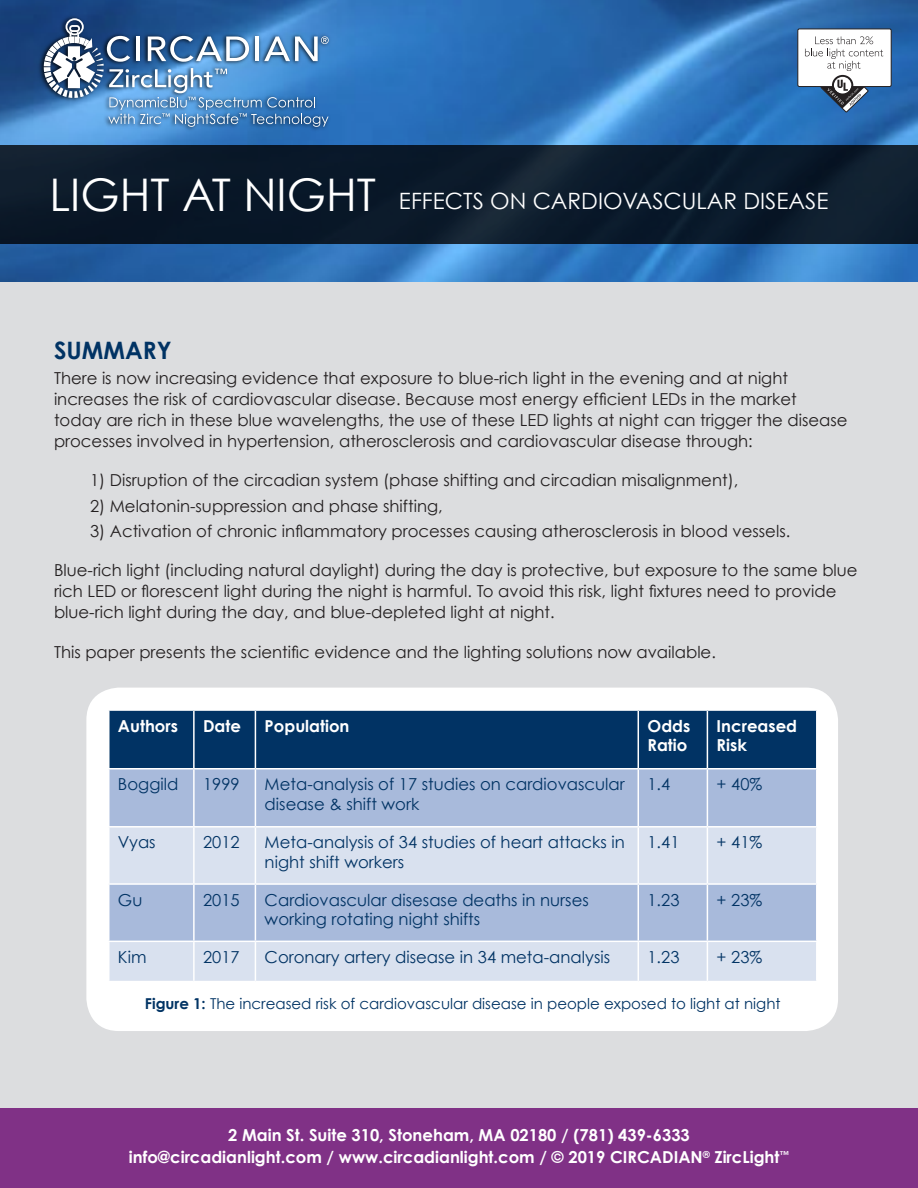
<style>
.page{position:relative;width:918px;height:1188px;background:#fff}
.page>*{position:absolute;margin:0;border:0;box-sizing:border-box;transform-origin:0 0}
.t1{font:45px "Century Gothic";color:#fff}
.t2{font:700 24px "Century Gothic";color:#013364}
.t3{font:22.5px "Century Gothic";color:#fff}
.indent{font:16.5px/21px "Century Gothic";color:#231f20}
.t4{font:16.5px/19.8px "Century Gothic";color:#013364}
.t5{font:700 16.5px "Century Gothic";color:#fff}
.t6{font:15px "Century Gothic";color:#013364}
.s1{font-weight:700}
</style>
<div class="page">
<div style="left:0;top:86px;width:918px;height:1085px;background:#dcdddf"></div>
<div style="left:0;top:1108px;width:918px;height:80px;background:#803186"></div>
<img style="left:0;top:0;width:918px;height:282px">
<div style="left:0;top:146px;width:918px;height:98px;background:#0a1929"></div>
<div style="left:86px;top:688px;width:752px;height:343px;background:#fff;border-radius:32px"></div>
<div style="left:110px;top:711px;width:706px;height:57px;background:#013364"></div>
<div style="left:110px;top:770px;width:706px;height:56px;background:#a8badb"></div>
<svg style="left:110px;top:828px;width:706px;height:153px;background:#c7d2e7"></svg>
<hr style="left:193px;top:711px;width:2px;height:57px;background:#fff">
<hr style="left:255px;top:711px;width:1px;height:57px;background:#fff">
<hr style="left:638px;top:711px;width:1px;height:57px;background:#fff">
<hr style="left:707px;top:711px;width:1px;height:57px;background:#fff">
<hr style="left:193px;top:769px;width:2px;height:57px;background:#fff">
<hr style="left:255px;top:769px;width:1px;height:57px;background:#fff">
<hr style="left:638px;top:769px;width:1px;height:57px;background:#fff">
<hr style="left:707px;top:769px;width:1px;height:57px;background:#fff">
<hr style="left:193px;top:828px;width:2px;height:55px;background:#fff">
<hr style="left:255px;top:828px;width:1px;height:55px;background:#fff">
<hr style="left:638px;top:828px;width:1px;height:55px;background:#fff">
<hr style="left:707px;top:828px;width:1px;height:55px;background:#fff">
<hr style="left:108px;top:883px;width:86px;height:2px;background:#fff">
<hr style="left:194px;top:883px;width:61px;height:2px;background:#fff">
<hr style="left:193px;top:885px;width:2px;height:56px;background:#fff">
<hr style="left:255px;top:883px;width:383px;height:2px;background:#fff">
<hr style="left:255px;top:885px;width:1px;height:56px;background:#fff">
<hr style="left:638px;top:883px;width:69px;height:2px;background:#fff">
<hr style="left:638px;top:885px;width:1px;height:56px;background:#fff">
<hr style="left:707px;top:883px;width:111px;height:2px;background:#fff">
<hr style="left:707px;top:885px;width:1px;height:56px;background:#fff">
<hr style="left:108px;top:941px;width:86px;height:1px;background:#fff">
<hr style="left:194px;top:941px;width:61px;height:1px;background:#fff">
<hr style="left:193px;top:942px;width:2px;height:39px;background:#fff">
<hr style="left:255px;top:941px;width:383px;height:1px;background:#fff">
<hr style="left:255px;top:942px;width:1px;height:39px;background:#fff">
<hr style="left:638px;top:941px;width:69px;height:1px;background:#fff">
<hr style="left:638px;top:942px;width:1px;height:39px;background:#fff">
<hr style="left:707px;top:941px;width:111px;height:1px;background:#fff">
<hr style="left:707px;top:942px;width:1px;height:39px;background:#fff">
<svg style="left:821px;top:66px;width:47px;height:46px"></svg>
<div style="left:798px;top:29px;width:93px;height:58px;background:#fff;border-radius:2px"></div>
<div style="left:798px;top:29px;width:93px;height:58px;border:1px solid #231f20;border-radius:2px"></div>
<svg style="left:805px;top:36px;width:78px;height:72px"></svg>
<img style="left:21px;top:0;width:327px;height:147px">
<svg style="left:44px;top:18px;width:285px;height:109px;background:#5c8cbd"></svg>
<p class="t1" style="left:50px;top:167px;width:328px">LIGHT AT NIGHT</p>
<p class="t3" style="left:399px;top:187px;width:431px">EFFECTS ON CARDIOVASCULAR DISEASE</p>
<p class="t2" style="left:54px;top:335px;width:119px">SUMMARY</p>
<p class="indent" style="left:54px;top:367px;width:795px">There is now increasing evidence that exposure to blue-rich light in the evening and at night increases the risk of cardiovascular disease. Because most energy efficient LEDs in the market today are rich in these blue wavelengths, the use of these LED lights at night can trigger the disease processes involved in hypertension, atherosclerosis and cardiovascular disease through:</p>
<p class="indent" style="left:90px;top:469px;width:650px">1) Disruption of the circadian system (phase shifting and circadian misalignment),</p>
<p class="indent" style="left:90px;top:495px;width:354px">2) Melatonin-suppression and phase shifting,</p>
<p class="indent" style="left:90px;top:520px;width:702px">3) Activation of chronic inflammatory processes causing atherosclerosis in blood vessels.</p>
<p class="indent" style="left:54px;top:559px;width:805px">Blue-rich light (including natural daylight) during the day is protective, but exposure to the same blue rich LED or florescent light during the night is harmful. To avoid this risk, light fixtures need to provide blue-rich light during the day, and blue-depleted light at night.</p>
<p class="indent" style="left:54px;top:641px;width:663px">This paper presents the scientific evidence and the lighting solutions now available.</p>
<p class="t5" style="left:118px;top:715px;width:62px">Authors</p>
<p class="t5" style="left:203px;top:715px;width:39px">Date</p>
<p class="t5" style="left:265px;top:715px;width:86px">Population</p>
<p class="t5" style="left:648px;top:715px;width:44px">Odds</p>
<p class="t5" style="left:648px;top:735px;width:41px">Ratio</p>
<p class="t5" style="left:717px;top:715px;width:82px">Increased</p>
<p class="t5" style="left:717px;top:735px;width:32px">Risk</p>
<p class="t4" style="left:118px;top:774px;width:62px">Boggild</p>
<p class="t4" style="left:203px;top:774px;width:38px">1999</p>
<p class="t4" style="left:265px;top:774px;width:362px">Meta-analysis of 17 studies on cardiovascular disease &amp; shift work</p>
<p class="t4" style="left:648px;top:774px;width:24px">1.4</p>
<p class="t4" style="left:717px;top:774px;width:47px">+ 40%</p>
<p class="t4" style="left:118px;top:832px;width:39px">Vyas</p>
<p class="t4" style="left:203px;top:832px;width:38px">2012</p>
<p class="t4" style="left:265px;top:832px;width:362px">Meta-analysis of 34 studies of heart attacks in night shift workers</p>
<p class="t4" style="left:648px;top:832px;width:33px">1.41</p>
<p class="t4" style="left:717px;top:832px;width:47px">+ 41%</p>
<p class="t4" style="left:118px;top:890px;width:26px">Gu</p>
<p class="t4" style="left:203px;top:890px;width:38px">2015</p>
<p class="t4" style="left:265px;top:890px;width:326px">Cardiovascular disesase deaths in nurses working rotating night shifts</p>
<p class="t4" style="left:648px;top:890px;width:33px">1.23</p>
<p class="t4" style="left:717px;top:890px;width:47px">+ 23%</p>
<p class="t4" style="left:118px;top:947px;width:30px">Kim</p>
<p class="t4" style="left:203px;top:947px;width:38px">2017</p>
<p class="t4" style="left:265px;top:947px;width:347px">Coronary artery disease in 34 meta-analysis</p>
<p class="t4" style="left:648px;top:947px;width:33px">1.23</p>
<p class="t4" style="left:717px;top:947px;width:47px">+ 23%</p>
<p class="t6" style="left:145px;top:994px;width:637px"><span class="s1">Figure 1:</span> The increased risk of cardiovascular disease in people exposed to light at night</p>
<p class="t5" style="left:228px;top:1124px;width:463px">2 Main St. Suite 310, Stoneham, MA 02180 / (781) 439-6333</p>
<p class="t5" style="left:129px;top:1147px;width:662px">info@circadianlight.com / www.circadianlight.com / © 2019 CIRCADIAN<sup>®</sup> ZircLight<sup>™</sup></p>
</div>
